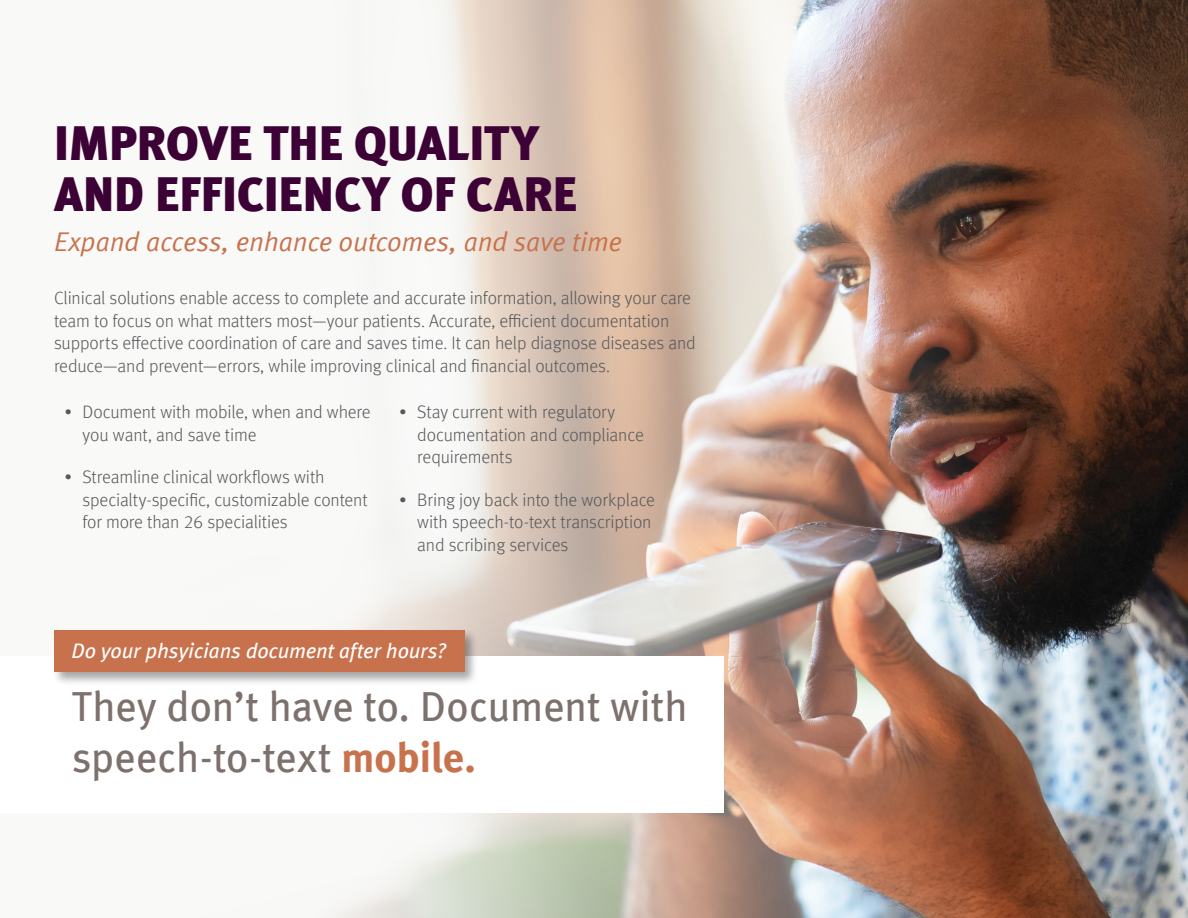
<style>
.page{position:relative;width:1188px;height:918px;background:#fff}
.page>*{position:absolute;margin:0;border:0;box-sizing:border-box;transform-origin:0 0}
.t1{font:900 48px/51px "Meta Offc";letter-spacing:-.005em;color:#3d0235}
.t2{font:42px/50.4px "Meta Offc";letter-spacing:-.015em;color:#7d716d}
.t3{font:27px "Meta Offc Norm Ita";letter-spacing:-.01em;color:#c7724d}
.t4{font:italic 21px "Meta Offc";letter-spacing:-.01em;color:#fff}
.t5{font:300 18px/22.5px "Meta Offc";letter-spacing:-.01em;color:#58595b}
.s1{font-weight:700;color:#c7724d}
</style>
<div class="page">
<div style="left:0;top:0;width:1187px;height:918px;background:#f9f9f8"></div>
<img style="left:337px;top:0;width:851px;height:918px">
<div style="left:0;top:656px;width:724px;height:156px;background:#fff"></div>
<div style="left:52px;top:628px;width:427px;height:58px;background:#000;opacity:.36"></div>
<div style="left:54px;top:631px;width:410px;height:41px;background:#c7724d"></div>
<h1 class="t1" style="left:54px;top:120px;width:525px">IMPROVE THE QUALITY<br>AND EFFICIENCY OF CARE</h1>
<h3 class="t3" style="left:54px;top:226px;width:570px">Expand access, enhance outcomes, and save time</h3>
<p class="t5" style="left:54px;top:287px;width:643px">Clinical solutions enable access to complete and accurate information, allowing your care team to focus on what matters most—your patients. Accurate, efficient documentation supports effective coordination of care and saves time. It can help diagnose diseases and reduce—and prevent—errors, while improving clinical and financial outcomes.</p>
<p class="t5" style="left:82px;top:401px;width:290px;text-indent:-18px">• Document with mobile, when and where you want, and save time</p>
<p class="t5" style="left:82px;top:466px;width:287px;text-indent:-18px">• Streamline clinical workflows with specialty-specific, customizable content for more than 26 specialities</p>
<p class="t5" style="left:417px;top:401px;width:228px;text-indent:-18px">• Stay current with regulatory documentation and compliance requirements</p>
<p class="t5" style="left:417px;top:489px;width:239px;text-indent:-18px">• Bring joy back into the workplace with speech-to-text transcription and scribing services</p>
<p class="t4" style="left:71px;top:639px;width:376px">Do your phsyicians document after hours?</p>
<h2 class="t2" style="left:71px;top:683px;width:618px">They don’t have to. Document with speech-to-text <span class="s1">mobile.</span></h2>
</div>
